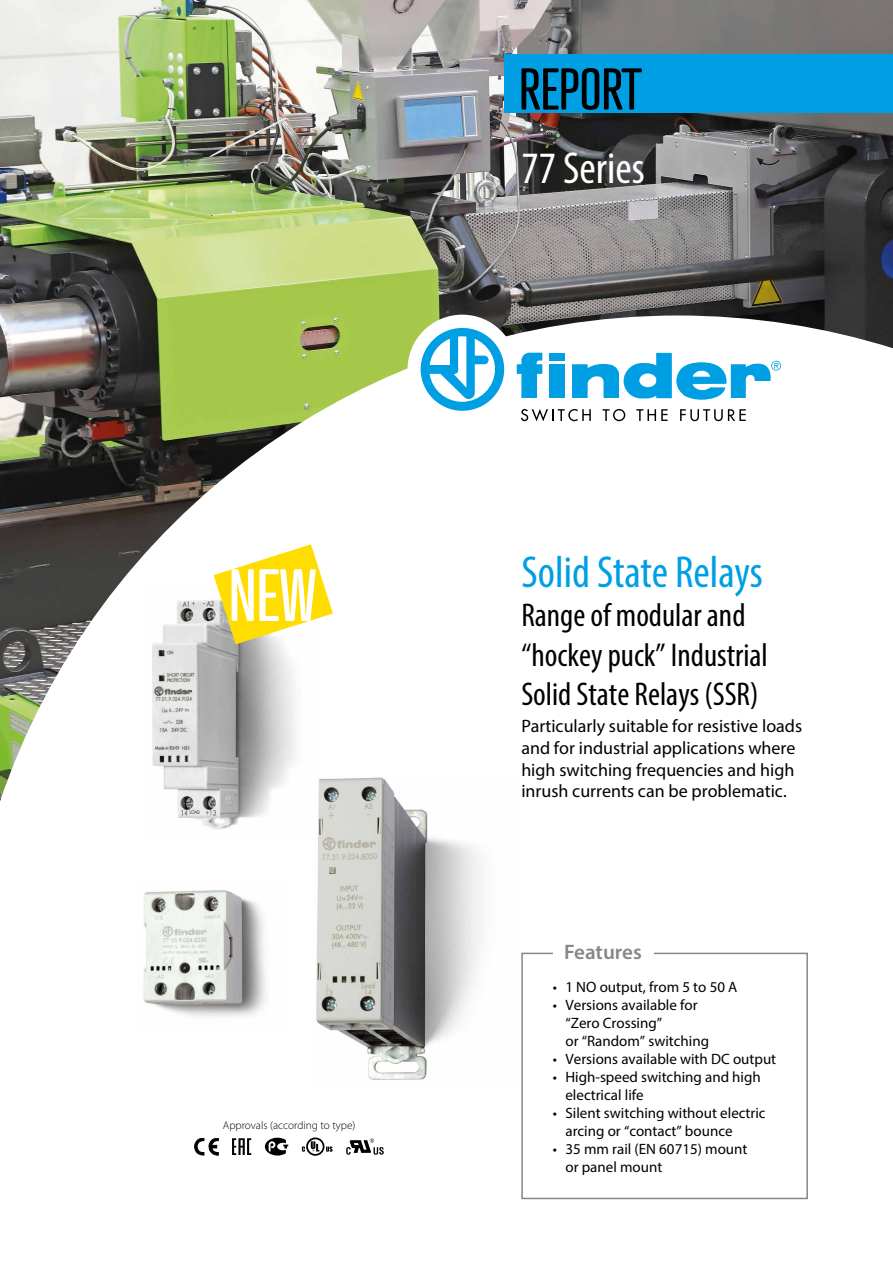
<style>
.page{position:relative;width:893px;height:1263px;background:#fff}
.page>*{position:absolute;margin:0;border:0;box-sizing:border-box;transform-origin:0 0}
.t1{font:57px "Atrament Std";color:#000}
.t2{font:condensed 45px "Myriad Pro";color:#009fe3}
.t3{font:condensed 45px "Myriad Pro";color:#fff}
.t4{font:condensed 33px/39.6px "Myriad Pro";color:#000}
.t5{font:600 21px "Myriad Pro";color:#878787}
.t6{font:18px/21.6px "Myriad Pro";color:#000}
.t7{font:15px/18px "Myriad Pro";color:#000}
.t8{font:300 11.25px "Myriad Pro";color:#000}
</style>
<div class="page">
<img style="left:177px;top:801px;width:92px;height:29px">
<img style="left:316px;top:801px;width:164px;height:279px">
<img style="left:0;top:0;width:893px;height:801px">
<div style="left:408px;top:315px;width:109px;height:109px;background:#fff;border-radius:50%"></div>
<svg style="left:421px;top:328px;width:83px;height:83px"></svg>
<svg style="left:572px;top:353px;width:209px;height:47px"></svg>
<svg style="left:517px;top:353px;width:25px;height:45px"></svg>
<div style="left:549px;top:364px;width:15px;height:34px;background:#009fe3"></div>
<div style="left:549px;top:353px;width:15px;height:7px;background:#009fe3"></div>
<svg style="left:521px;top:409px;width:70px;height:12px"></svg>
<svg style="left:603px;top:409px;width:22px;height:12px"></svg>
<svg style="left:636px;top:409px;width:32px;height:12px"></svg>
<svg style="left:680px;top:409px;width:66px;height:12px"></svg>
<div style="left:504px;top:54px;width:389px;height:58px;background:#009fe3"></div>
<img style="left:143px;top:890px;width:123px;height:127px">
<svg style="left:326px;top:1146px;width:7px;height:6px"></svg>
<div style="left:306px;top:1137px;width:18px;height:19px;border:2px solid #000;border-radius:50%"></div>
<svg style="left:302px;top:1146px;width:3px;height:6px"></svg>
<svg style="left:311px;top:1141px;width:8px;height:10px"></svg>
<svg style="left:195px;top:1138px;width:23px;height:17px"></svg>
<svg style="left:265px;top:1138px;width:23px;height:17px"></svg>
<svg style="left:232px;top:1138px;width:19px;height:17px"></svg>
<svg style="left:346px;top:1138px;width:38px;height:17px"></svg>
<svg style="left:213px;top:543px;width:121px;height:102px"></svg>
<div style="left:521px;top:953px;width:287px;height:246px;border:2px solid #878787"></div>
<div style="left:553px;top:943px;width:100px;height:16px;background:#fff"></div>
<p class="t8" style="left:223px;top:1118px;width:134px">Approvals (according to type)</p>
<h1 class="t1" style="left:519px;top:53px;width:124px">REPORT</h1>
<h2 class="t3" style="left:521px;top:140px;width:125px">77 Series</h2>
<h2 class="t2" style="left:521px;top:544px;width:243px">Solid State Relays</h2>
<h3 class="t4" style="left:521px;top:595px;width:248px">Range of modular and “hockey puck” Industrial<br>Solid State Relays (SSR)</h3>
<p class="t6" style="left:521px;top:715px;width:282px">Particularly suitable for resistive loads and for industrial applications where high switching frequencies and high inrush currents can be problematic.</p>
<h3 class="t5" style="left:564px;top:939px;width:79px">Features</h3>
<p class="t7" style="left:553px;top:977px;width:186px">• 1 NO output, from 5 to 50 A</p>
<p class="t7" style="left:565px;top:995px;width:145px;text-indent:-13px">• Versions available for “Zero Crossing”<br>or “Random” switching</p>
<p class="t7" style="left:553px;top:1049px;width:225px">• Versions available with DC output</p>
<p class="t7" style="left:565px;top:1067px;width:197px;text-indent:-13px">• High-speed switching and high electrical life</p>
<p class="t7" style="left:565px;top:1103px;width:202px;text-indent:-13px">• Silent switching without electric arcing or “contact” bounce</p>
<p class="t7" style="left:565px;top:1139px;width:184px;text-indent:-13px">• 35 mm rail (EN 60715) mount or panel mount</p>
</div>
